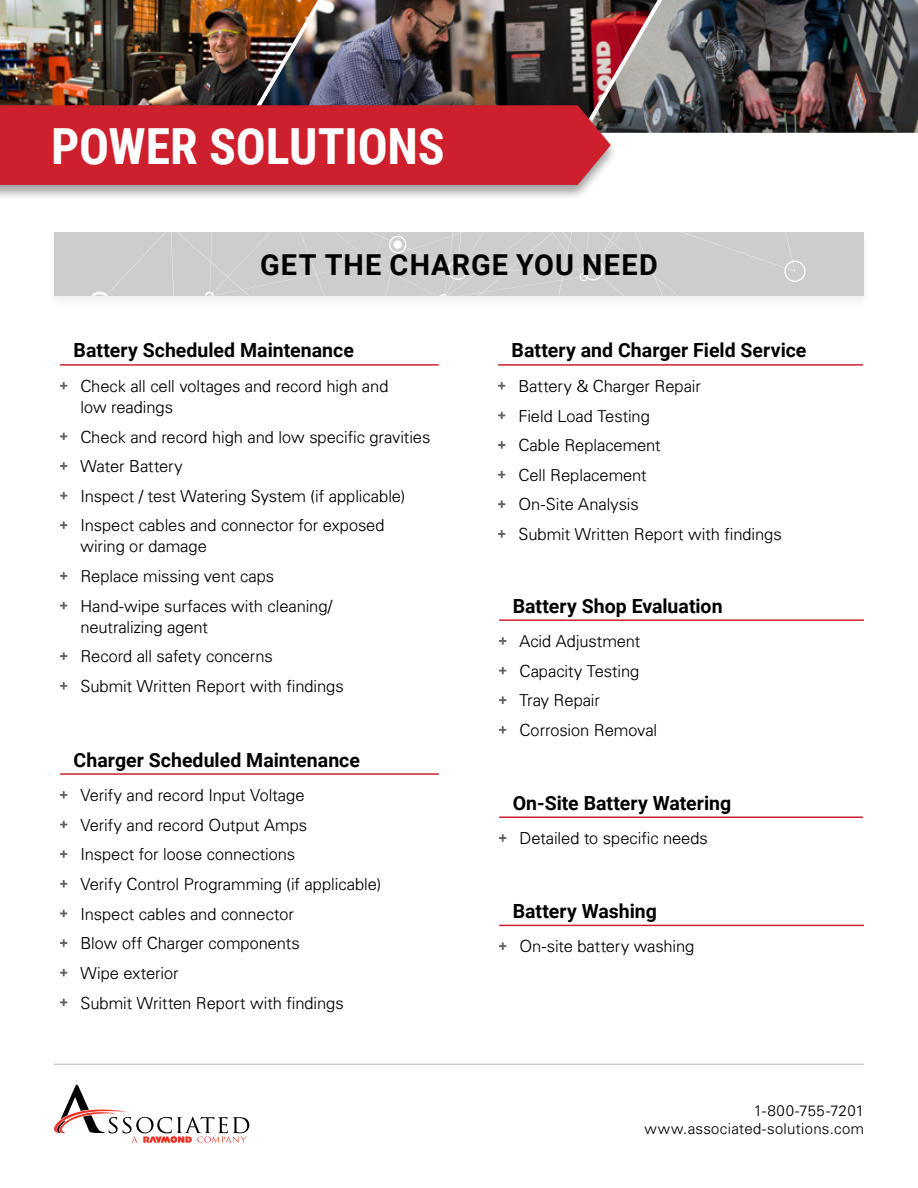
<style>
.page{position:relative;width:918px;height:1188px;background:#fff}
.page>*{position:absolute;margin:0;border:0;box-sizing:border-box;transform-origin:0 0}
.t1{font:700 49.8px "Roboto Condensed";letter-spacing:-.005em;color:#fff}
.t2{font:700 28.8px "Roboto";letter-spacing:.04em;color:#000}
.t3{font:700 19.5px "Roboto";color:#000}
.t4{font:300 16.5px/29.7px "Univers";color:#000}
.t5{font:300 15px/18px "Univers";letter-spacing:.025em;color:#000;text-align:right}
</style>
<div class="page">
<hr style="left:499px;top:619px;width:365px;height:2px;background:#cd202c">
<hr style="left:60px;top:364px;width:379px;height:2px;background:#cd202c">
<hr style="left:499px;top:816px;width:364px;height:2px;background:#cd202c">
<hr style="left:499px;top:925px;width:365px;height:1px;background:#cd202c">
<hr style="left:60px;top:773px;width:379px;height:2px;background:#cd202c">
<hr style="left:498px;top:364px;width:365px;height:2px;background:#cd202c">
<svg style="left:54px;top:1085px;width:195px;height:58px"></svg>
<hr style="left:54px;top:1064px;width:810px;height:1px;background:#b2b4b3">
<img style="left:728px;top:0;width:190px;height:133px">
<img style="left:388px;top:0;width:340px;height:133px">
<img style="left:0;top:0;width:388px;height:102px">
<div style="left:0;top:102px;width:619px;height:99px;background:#000;opacity:.4"></div>
<div style="left:0;top:105px;width:611px;height:80px;background:#cd202c"></div>
<div style="left:46px;top:230px;width:826px;height:81px;background:#fafafa"></div>
<div style="left:55px;top:232px;width:809px;height:64px;background:#cdcdcd"></div>
<svg style="left:91px;top:232px;width:715px;height:64px"></svg>
<h1 class="t1" style="left:51px;top:111px;width:395px">POWER SOLUTIONS</h1>
<h2 class="t2" style="left:260px;top:244px;width:399px">GET THE CHARGE YOU NEED</h2>
<p class="t3" style="left:74px;top:337px;width:282px">Battery Scheduled Maintenance</p>
<p class="t4" style="left:80px;top:375px;width:310px;line-height:21px;text-indent:-20px"><sup>+</sup> Check all cell voltages and record high and low readings</p>
<p class="t4" style="left:60px;top:421px;width:372px"><sup>+</sup> Check and record high and low specific gravities <sup>+</sup> Water Battery<br><sup>+</sup> Inspect / test Watering System (if applicable)<br><sup>+</sup> Inspect cables and connector for exposed</p>
<p class="t4" style="left:60px;top:531px;width:274px;text-indent:20px">wiring or damage<br><sup>+</sup> Replace missing vent caps<br><sup>+</sup> Hand-wipe surfaces with cleaning/</p>
<p class="t4" style="left:60px;top:612px;width:285px;text-indent:20px">neutralizing agent<br><sup>+</sup> Record all safety concerns<br><sup>+</sup> Submit Written Report with findings</p>
<p class="t3" style="left:74px;top:746px;width:288px">Charger Scheduled Maintenance</p>
<p class="t4" style="left:60px;top:780px;width:323px"><sup>+</sup> Verify and record Input Voltage<br><sup>+</sup> Verify and record Output Amps<br><sup>+</sup> Inspect for loose connections<br><sup>+</sup> Verify Control Programming (if applicable) <sup>+</sup> Inspect cables and connector<br><sup>+</sup> Blow off Charger components<br><sup>+</sup> Wipe exterior<br><sup>+</sup> Submit Written Report with findings</p>
<p class="t3" style="left:512px;top:337px;width:296px">Battery and Charger Field Service</p>
<p class="t4" style="left:498px;top:371px;width:285px"><sup>+</sup> Battery &amp; Charger Repair<br><sup>+</sup> Field Load Testing<br><sup>+</sup> Cable Replacement<br><sup>+</sup> Cell Replacement<br><sup>+</sup> On-Site Analysis<br><sup>+</sup> Submit Written Report with findings</p>
<p class="t3" style="left:513px;top:592px;width:211px">Battery Shop Evaluation</p>
<p class="t4" style="left:499px;top:626px;width:160px"><sup>+</sup> Acid Adjustment<br><sup>+</sup> Capacity Testing<br><sup>+</sup> Tray Repair<br><sup>+</sup> Corrosion Removal</p>
<p class="t3" style="left:513px;top:789px;width:220px">On-Site Battery Watering</p>
<p class="t4" style="left:499px;top:823px;width:210px"><sup>+</sup> Detailed to specific needs</p>
<p class="t3" style="left:513px;top:897px;width:146px">Battery Washing</p>
<p class="t4" style="left:499px;top:931px;width:197px"><sup>+</sup> On-site battery washing</p>
<p class="t5" style="left:645px;top:1101px;width:221px">1-800-755-7201 www.associated-solutions.com</p>
</div>
